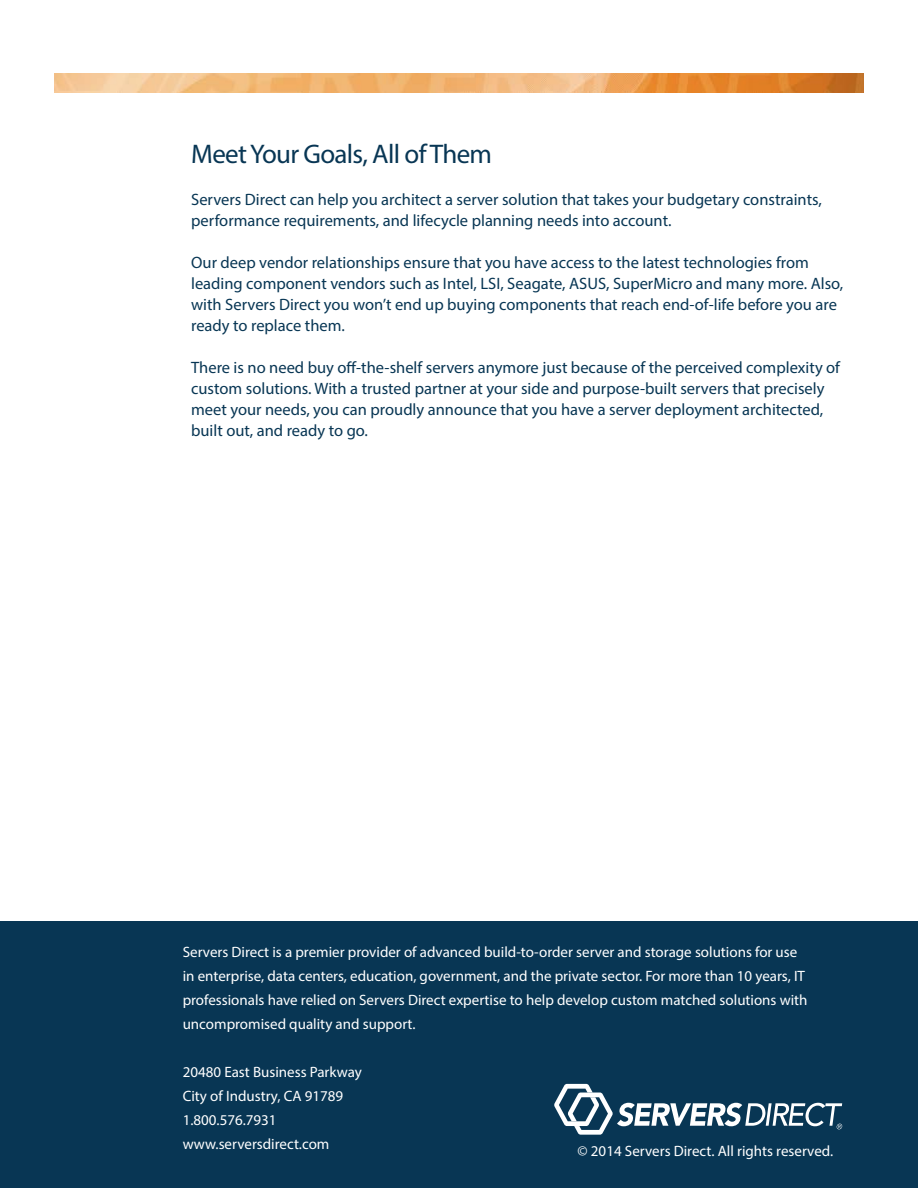
<style>
.page{position:relative;width:918px;height:1188px;background:#fff}
.page>*{position:absolute;margin:0;border:0;box-sizing:border-box;transform-origin:0 0}
.t1{font:27px "Myriad Pro";letter-spacing:-.025em;color:#083654}
.t2{font:16.5px/21px "Myriad Pro";color:#083654}
.t3{font:15px/24px "Myriad Pro";color:#fff}
</style>
<div class="page">
<img style="left:54px;top:74px;width:810px;height:19px">
<div style="left:0;top:921px;width:918px;height:267px;background:#083654"></div>
<svg style="left:554px;top:1084px;width:288px;height:51px"></svg>
<h1 class="t1" style="left:191px;top:137px;width:302px">Meet Your Goals, All of Them</h1>
<p class="t2" style="left:191px;top:188px;width:632px">Servers Direct can help you architect a server solution that takes your budgetary constraints, performance requirements, and lifecycle planning needs into account.</p>
<p class="t2" style="left:191px;top:251px;width:654px">Our deep vendor relationships ensure that you have access to the latest technologies from leading component vendors such as Intel, LSI, Seagate, ASUS, SuperMicro and many more. Also, with Servers Direct you won’t end up buying components that reach end-of-life before you are ready to replace them.</p>
<p class="t2" style="left:191px;top:356px;width:650px">There is no need buy off-the-shelf servers anymore just because of the perceived complexity of custom solutions. With a trusted partner at your side and purpose-built servers that precisely meet your needs, you can proudly announce that you have a server deployment architected, built out, and ready to go.</p>
<p class="t3" style="left:183px;top:939px;width:626px">Servers Direct is a premier provider of advanced build-to-order server and storage solutions for use in enterprise, data centers, education, government, and the private sector. For more than 10 years, IT professionals have relied on Servers Direct expertise to help develop custom matched solutions with uncompromised quality and support.</p>
<p class="t3" style="left:183px;top:1059px;width:181px">20480 East Business Parkway<br>City of Industry, CA 91789<br>1.800.576.7931 www.serversdirect.com</p>
<p class="t3" style="left:578px;top:1139px;width:257px">© 2014 Servers Direct. All rights reserved.</p>
</div>
